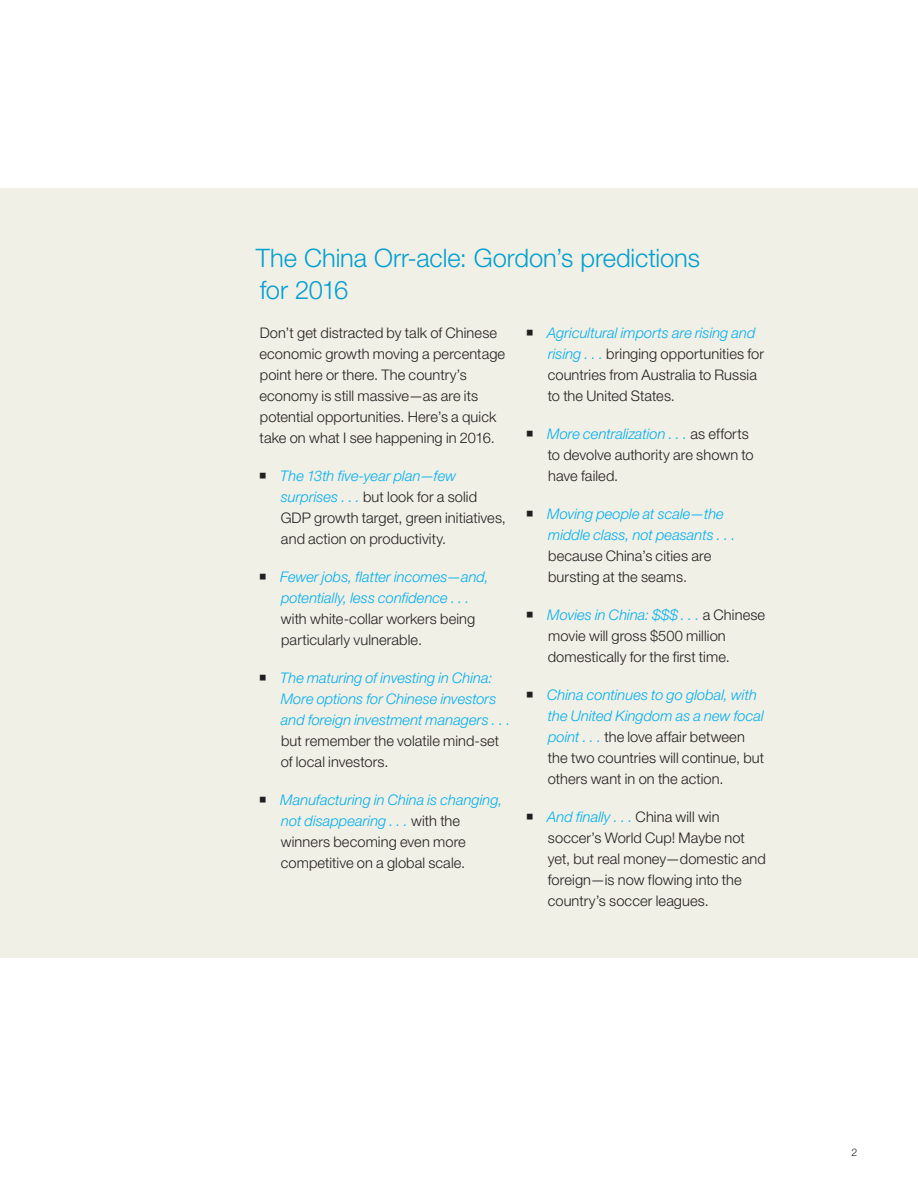
<style>
.page{position:relative;width:918px;height:1188px;background:#fff}
.page>*{position:absolute;margin:0;border:0;box-sizing:border-box;transform-origin:0 0}
.t1{font:300 25.5px/31.5px "Helvetica Neue LT Std";letter-spacing:-.005em;color:#009fd2}
.Body{font:300 14.7px/21px "Helvetica Neue LT Std";letter-spacing:.005em;color:#231f20}
.t2{font:italic 300 14.7px/21px "Helvetica Neue LT Std";letter-spacing:.005em;color:#00aeef}
.t3{font:300 10.5px "Helvetica Neue LT Std";color:#231f20}
.s1{font-style:italic;color:#00aeef}
.s2{font-style:normal;color:#231f20}
</style>
<div class="page">
<div style="left:0;top:188px;width:918px;height:770px;background:#f1f0e6"></div>
<p class="t1" style="left:256px;top:242px;width:446px">The China Orr-acle: Gordon’s predictions for 2016</p>
<p class="Body" style="left:259px;top:322px;width:247px">Don’t get distracted by talk of Chinese economic growth moving a percentage point here or there. The country’s economy is still massive—as are its potential opportunities. Here’s a quick take on what I see happening in 2016.</p>
<p class="Body" style="left:280px;top:465px;width:227px"><span class="s1">The 13th five-year plan—few surprises . . .</span> but look for a solid<br>GDP growth target, green initiatives, and action on productivity.</p>
<p class="t2" style="left:280px;top:566px;width:210px">Fewer jobs, flatter incomes—and, potentially, less confidence . . . <span class="s2">with white-collar workers being particularly vulnerable.</span></p>
<p class="t2" style="left:280px;top:667px;width:232px">The maturing of investing in China:<br>More options for Chinese investors and foreign investment managers . . . <span class="s2">but remember the volatile mind-set of local investors.</span></p>
<p class="Body" style="left:280px;top:789px;width:224px"><span class="s1">Manufacturing in China is changing, not disappearing . . .</span> with the winners becoming even more competitive on a global scale.</p>
<p class="Body" style="left:547px;top:322px;width:218px"><span class="s1">Agricultural imports are rising and rising . . .</span> bringing opportunities for countries from Australia to Russia to the United States.</p>
<p class="Body" style="left:547px;top:423px;width:208px"><span class="s1">More centralization . . .</span> as efforts to devolve authority are shown to have failed.</p>
<p class="t2" style="left:547px;top:503px;width:190px">Moving people at scale—the middle class, not peasants . . . <span class="s2">because China’s cities are bursting at the seams.</span></p>
<p class="Body" style="left:547px;top:604px;width:219px"><span class="s1">Movies in China: $$$ . . .</span> a Chinese movie will gross $500 million domestically for the first time.</p>
<p class="Body" style="left:547px;top:684px;width:219px"><span class="s1">China continues to go global, with the United Kingdom as a new focal point . . .</span> the love affair between the two countries will continue, but others want in on the action.</p>
<p class="Body" style="left:547px;top:806px;width:220px"><span class="s1">And finally . . .</span> China will win soccer’s World Cup! Maybe not yet, but real money—domestic and foreign—is now flowing into the country’s soccer leagues.</p>
<p class="t3" style="left:852px;top:1145px;width:7px">2</p>
</div>
